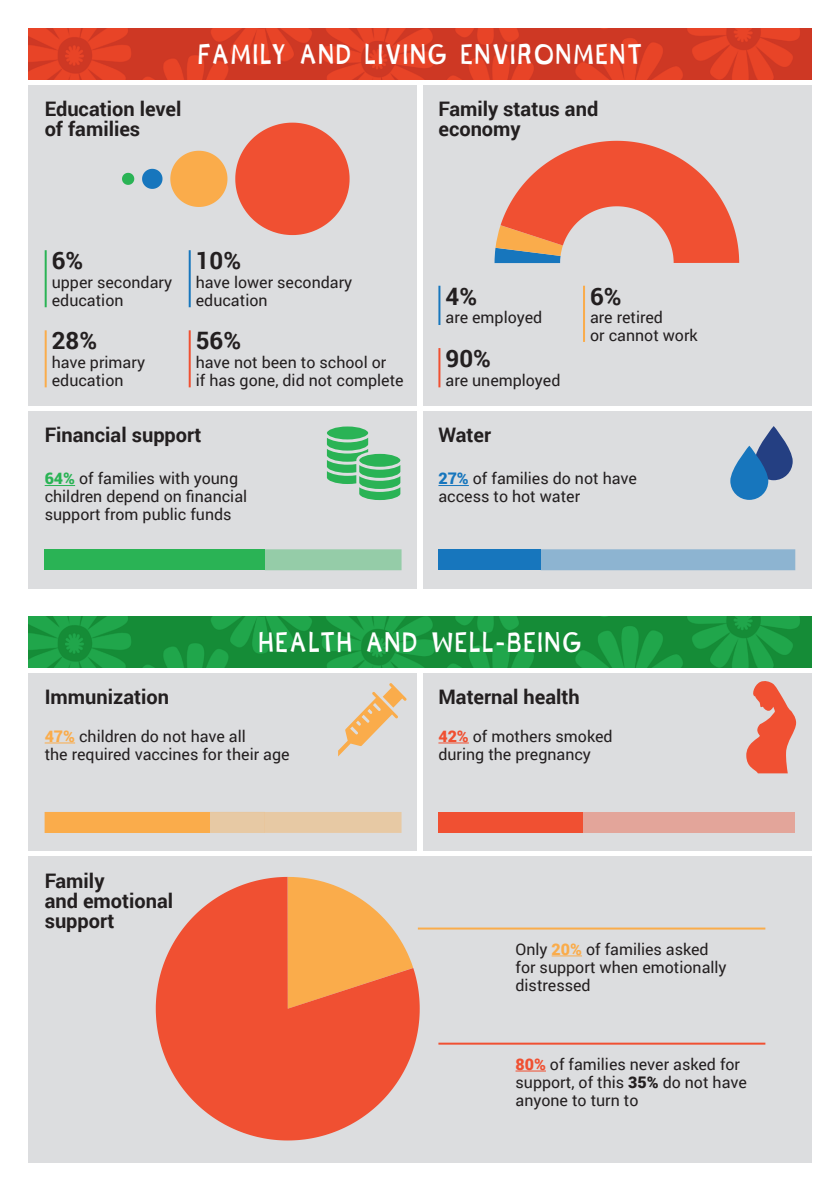
<style>
.page{position:relative;width:840px;height:1191px;background:#fff}
.page>*{position:absolute;margin:0;border:0;box-sizing:border-box;transform-origin:0 0}
.t1{font:28px "Mishto";color:#fff}
.t2{font:700 24px "Roboto";color:#231f20}
.t3{font:700 20px/20px "Roboto";color:#231f20}
.t4{font:16px/18px "Roboto";color:#231f20}
.s1{font-weight:900;color:#2ab355}
.s2{font-weight:900;color:#1776bd}
.s3{font-weight:900;color:#faac4b}
.s4{font-weight:900;color:#f05032}
.s5{font-weight:900}
</style>
<div class="page">
<img style="left:28px;top:28px;width:783px;height:51px">
<img style="left:28px;top:616px;width:783px;height:51px">
<div style="left:28px;top:85px;width:389px;height:320px;background:#dcdddf"></div>
<div style="left:28px;top:673px;width:389px;height:177px;background:#dcdddf"></div>
<div style="left:28px;top:411px;width:389px;height:178px;background:#dcdddf"></div>
<div style="left:422px;top:85px;width:389px;height:320px;background:#dcdddf"></div>
<div style="left:422px;top:673px;width:389px;height:177px;background:#dcdddf"></div>
<div style="left:422px;top:411px;width:389px;height:178px;background:#dcdddf"></div>
<svg style="left:122px;top:173px;width:12px;height:12px"></svg>
<svg style="left:142px;top:169px;width:20px;height:20px"></svg>
<svg style="left:170px;top:151px;width:57px;height:56px"></svg>
<svg style="left:235px;top:123px;width:114px;height:112px"></svg>
<svg style="left:494px;top:141px;width:244px;height:122px"></svg>
<hr style="left:45px;top:250px;width:2px;height:57px;background:#2ab355">
<hr style="left:438px;top:286px;width:2px;height:39px;background:#1776bd">
<hr style="left:189px;top:250px;width:2px;height:57px;background:#1776bd">
<hr style="left:582px;top:286px;width:2px;height:56px;background:#faac4b">
<hr style="left:45px;top:330px;width:2px;height:57px;background:#faac4b">
<hr style="left:438px;top:348px;width:2px;height:39px;background:#f05032">
<hr style="left:189px;top:330px;width:2px;height:57px;background:#f05032">
<hr style="left:45px;top:485px;width:30px;height:1px;background:#2ab355">
<hr style="left:45px;top:742px;width:30px;height:1px;background:#faac4b">
<hr style="left:438px;top:742px;width:30px;height:1px;background:#f05032">
<hr style="left:438px;top:485px;width:30px;height:1px;background:#1776bd">
<svg style="left:327px;top:426px;width:73px;height:74px"></svg>
<div style="left:265px;top:549px;width:136px;height:21px;background:#95cca8"></div>
<div style="left:45px;top:549px;width:220px;height:21px;background:#2ab355"></div>
<div style="left:209px;top:812px;width:192px;height:21px;background:#e7c9a4"></div>
<div style="left:45px;top:812px;width:164px;height:21px;background:#faac4b"></div>
<div style="left:438px;top:812px;width:356px;height:21px;background:#e3a59a"></div>
<div style="left:438px;top:812px;width:144px;height:21px;background:#f05032"></div>
<div style="left:540px;top:549px;width:254px;height:21px;background:#8db4d1"></div>
<div style="left:438px;top:549px;width:102px;height:21px;background:#1776bd"></div>
<svg style="left:754px;top:426px;width:38px;height:54px"></svg>
<svg style="left:730px;top:446px;width:37px;height:54px;background:#3481bd"></svg>
<svg style="left:338px;top:683px;width:68px;height:73px"></svg>
<div style="left:28px;top:856px;width:783px;height:306px;background:#dcdddf"></div>
<hr style="left:551px;top:955px;width:30px;height:1px;background:#faac4b">
<hr style="left:515px;top:1070px;width:30px;height:1px;background:#f05032">
<svg style="left:156px;top:877px;width:263px;height:263px;fill:#f05032"></svg>
<hr style="left:417px;top:927px;width:348px;height:2px;background:#faac4b">
<hr style="left:438px;top:1042px;width:327px;height:2px;background:#f05032">
<svg style="left:746px;top:681px;width:49px;height:92px"></svg>
<p class="t3" style="left:45px;top:98px;width:138px">Education level of families</p>
<p class="t1" style="left:197px;top:37px;width:447px">FAMILY AND LIVING ENVIRONMENT</p>
<p class="t3" style="left:438px;top:98px;width:161px">Family status and economy</p>
<p class="t2" style="left:52px;top:244px;width:33px">6%</p>
<p class="t4" style="left:52px;top:272px;width:122px">upper secondary education</p>
<p class="t2" style="left:445px;top:279px;width:33px">4%</p>
<p class="t4" style="left:445px;top:308px;width:98px">are employed</p>
<p class="t2" style="left:196px;top:244px;width:47px">10%</p>
<p class="t4" style="left:196px;top:272px;width:158px">have lower secondary</p>
<p class="t4" style="left:196px;top:290px;width:73px">education</p>
<p class="t2" style="left:589px;top:279px;width:33px">6%</p>
<p class="t4" style="left:589px;top:308px;width:74px">are retired</p>
<p class="t4" style="left:589px;top:326px;width:109px">or cannot work</p>
<p class="t2" style="left:52px;top:324px;width:47px">28%</p>
<p class="t4" style="left:52px;top:353px;width:95px">have primary</p>
<p class="t4" style="left:52px;top:371px;width:73px">education</p>
<p class="t2" style="left:196px;top:324px;width:47px">56%</p>
<p class="t4" style="left:196px;top:353px;width:209px">have not been to school or<br>if has gone, did not complete</p>
<p class="t2" style="left:445px;top:341px;width:47px">90%</p>
<p class="t4" style="left:445px;top:370px;width:116px">are unemployed</p>
<p class="t3" style="left:45px;top:424px;width:158px">Financial support</p>
<p class="t4" style="left:45px;top:469px;width:204px"><span class="s1">64%</span> of families with young children depend on financial support from public funds</p>
<p class="t3" style="left:438px;top:424px;width:54px">Water</p>
<p class="t4" style="left:438px;top:469px;width:200px"><span class="s2">27%</span> of families do not have</p>
<p class="t4" style="left:438px;top:487px;width:143px">access to hot water</p>
<p class="t3" style="left:45px;top:686px;width:126px">Immunization</p>
<p class="t1" style="left:257px;top:624px;width:326px">HEALTH AND WELL-BEING</p>
<p class="t3" style="left:438px;top:686px;width:143px">Maternal health</p>
<p class="t4" style="left:45px;top:726px;width:246px"><span class="s3">47%</span> children do not have all<br>the required vaccines for their age</p>
<p class="t4" style="left:438px;top:726px;width:176px"><span class="s4">42%</span> of mothers smoked</p>
<p class="t4" style="left:438px;top:744px;width:154px">during the pregnancy</p>
<p class="t3" style="left:45px;top:869px;width:61px">Family</p>
<p class="t3" style="left:45px;top:889px;width:130px">and emotional</p>
<p class="t3" style="left:45px;top:909px;width:71px">support</p>
<p class="t4" style="left:515px;top:939px;width:195px">Only <span class="s3">20%</span> of families asked</p>
<p class="t4" style="left:515px;top:957px;width:212px">for support when emotionally distressed</p>
<p class="t4" style="left:515px;top:1054px;width:233px"><span class="s4">80%</span> of families never asked for support, of this <span class="s5">35%</span> do not have anyone to turn to</p>
</div>
